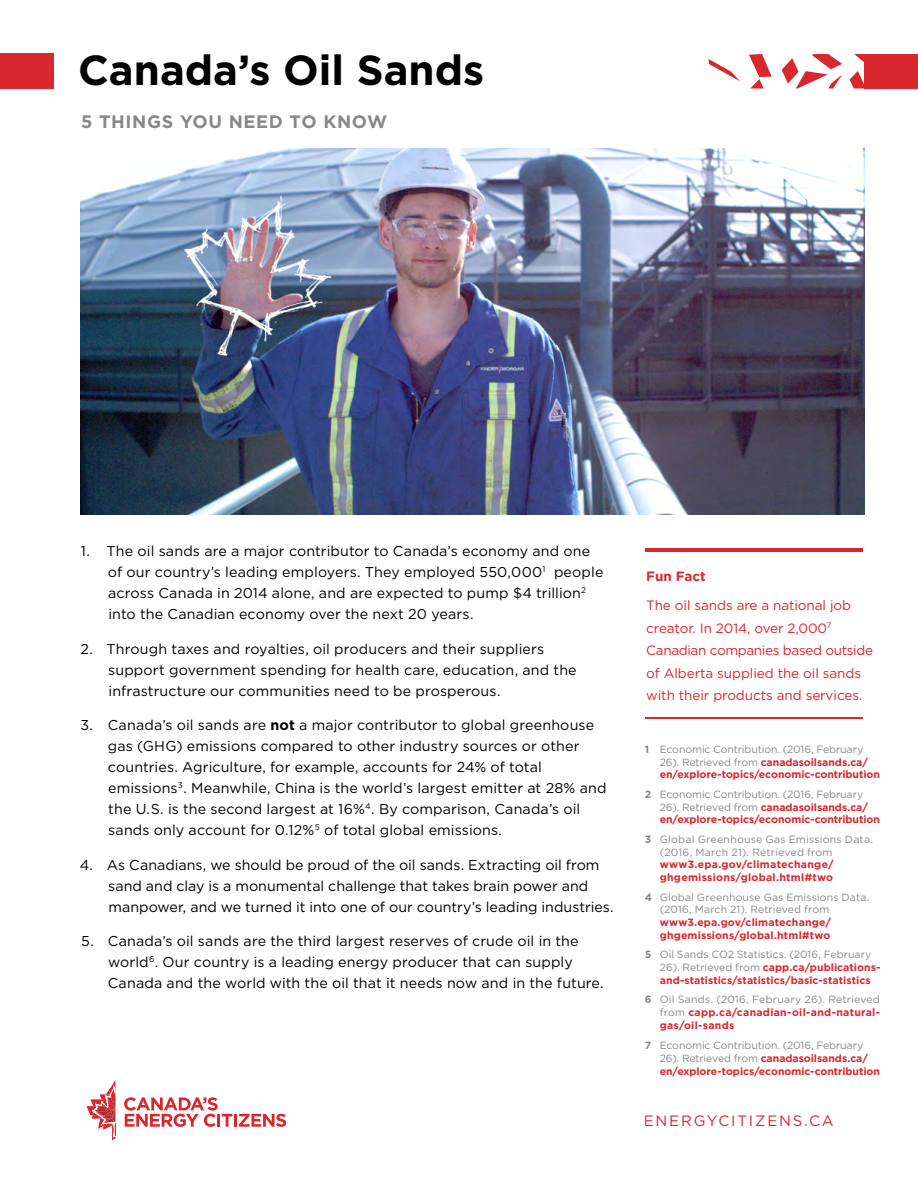
<style>
.page{position:relative;width:918px;height:1188px;background:#fff}
.page>*{position:absolute;margin:0;border:0;box-sizing:border-box;transform-origin:0 0}
.t1{font:700 42px "Gotham";color:#000}
.t2{font:700 18px "Gotham";letter-spacing:.035em;color:#888}
.t3{font:15px "Gotham";letter-spacing:.12em;color:#d9272e}
.t4{font:14.25px/21px "Gotham";letter-spacing:.005em;color:#000}
.t5{font:13.5px/22.5px "Gotham";letter-spacing:-.005em;color:#d9272e}
.t6{font:700 13.5px "Gotham";color:#d9272e}
.t7{font:700 10.5px/12.8px "Gotham";color:#d9272e}
.t8{font:10.5px/12.8px "Gotham";letter-spacing:.015em;color:#888}
.t9{font:700 10.5px/12.8px "Gotham";letter-spacing:.025em;color:#d9272e}
.s1{font-weight:700}
.s2{color:#888}
.s3{font-weight:400;color:#888}
</style>
<div class="page">
<svg style="left:850px;top:71px;width:14px;height:18px"></svg>
<svg style="left:749px;top:54px;width:23px;height:35px"></svg>
<svg style="left:855px;top:54px;width:9px;height:8px"></svg>
<svg style="left:708px;top:59px;width:32px;height:22px"></svg>
<svg style="left:782px;top:54px;width:60px;height:35px"></svg>
<div style="left:1px;top:53px;width:53px;height:36px;background:#d9272e"></div>
<div style="left:864px;top:54px;width:54px;height:34px;background:#d9272e"></div>
<svg style="left:87px;top:1080px;width:29px;height:61px"></svg>
<svg style="left:124px;top:1097px;width:162px;height:30px"></svg>
<img style="left:81px;top:148px;width:783px;height:366px">
<hr style="left:646px;top:548px;width:217px;height:4px;background:#d9272e">
<hr style="left:646px;top:717px;width:217px;height:2px;background:#d9272e">
<h1 class="t1" style="left:78px;top:42px;width:408px">Canada’s Oil Sands</h1>
<p class="t2" style="left:81px;top:110px;width:308px">5 THINGS YOU NEED TO KNOW</p>
<p class="t4" style="left:108px;top:540px;width:497px;text-indent:-27px">1. The oil sands are a major contributor to Canada’s economy and one of our country’s leading employers. They employed 550,000<sup>1</sup> people across Canada in 2014 alone, and are expected to pump $4 trillion<sup>2 </sup>into the Canadian economy over the next 20 years.</p>
<p class="t4" style="left:108px;top:638px;width:470px;text-indent:-28px">2. Through taxes and royalties, oil producers and their suppliers support government spending for health care, education, and the infrastructure our communities need to be prosperous.</p>
<p class="t4" style="left:108px;top:714px;width:500px;text-indent:-28px">3. Canada’s oil sands are <span class="s1">not</span> a major contributor to global greenhouse gas (GHG) emissions compared to other industry sources or other countries. Agriculture, for example, accounts for 24% of total emissions<sup>3</sup>. Meanwhile, China is the world’s largest emitter at 28% and the U.S. is the second largest at 16%<sup>4</sup>. By comparison, Canada’s oil sands only account for 0.12%<sup>5</sup> of total global emissions.</p>
<p class="t4" style="left:108px;top:854px;width:507px;text-indent:-29px">4. As Canadians, we should be proud of the oil sands. Extracting oil from sand and clay is a monumental challenge that takes brain power and manpower, and we turned it into one of our country’s leading industries.</p>
<p class="t4" style="left:108px;top:930px;width:498px;text-indent:-27px">5. Canada’s oil sands are the third largest reserves of crude oil in the world<sup>6</sup>. Our country is a leading energy producer that can supply<br>Canada and the world with the oil that it needs now and in the future.</p>
<p class="t6" style="left:646px;top:567px;width:61px">Fun Fact</p>
<p class="t5" style="left:646px;top:594px;width:228px">The oil sands are a national job creator. In 2014, over 2,000<sup>7<br></sup>Canadian companies based outside of Alberta supplied the oil sands with their products and services.</p>
<p class="t7" style="left:660px;top:743px;width:222px;text-indent:-15px"><span class="s2">1</span> <span class="s3">Economic Contribution. (2016, February<br>26). Retrieved from</span> canadasoilsands.ca/ en/explore-topics/economic-contribution</p>
<p class="t7" style="left:660px;top:788px;width:222px;text-indent:-15px"><span class="s2">2</span> <span class="s3">Economic Contribution. (2016, February<br>26). Retrieved from</span> canadasoilsands.ca/ en/explore-topics/economic-contribution</p>
<p class="t8" style="left:660px;top:833px;width:215px;text-indent:-15px"><span class="s1">3</span> Global Greenhouse Gas Emissions Data. (2016, March 21). Retrieved from</p>
<p class="t9" style="left:660px;top:858px;width:175px">www3.epa.gov/climatechange/ ghgemissions/global.html#two</p>
<p class="t8" style="left:660px;top:890px;width:211px;text-indent:-15px"><span class="s1">4</span> Global Greenhouse Gas Emissions Data. (2016, March 21). Retrieved from</p>
<p class="t7" style="left:660px;top:916px;width:173px">www3.epa.gov/climatechange/ ghgemissions/global.html#two</p>
<p class="t7" style="left:660px;top:948px;width:222px;text-indent:-15px"><span class="s2">5</span> <span class="s3">Oil Sands CO2 Statistics. (2016, February<br>26). Retrieved from</span> capp.ca/publications&shy;and-statistics/statistics/basic-statistics</p>
<p class="t7" style="left:660px;top:993px;width:222px;text-align:justify;text-indent:-15px"><span class="s2">6</span> <span class="s3">Oil Sands. (2016, February 26). Retrieved from</span> capp.ca/canadian-oil-and-natural&shy;gas/oil-sands</p>
<p class="t7" style="left:660px;top:1039px;width:222px;text-indent:-15px"><span class="s2">7</span> <span class="s3">Economic Contribution. (2016, February<br>26). Retrieved from</span> canadasoilsands.ca/ en/explore-topics/economic-contribution</p>
<p class="t3" style="left:644px;top:1111px;width:192px">ENERGYCITIZENS.CA</p>
</div>
